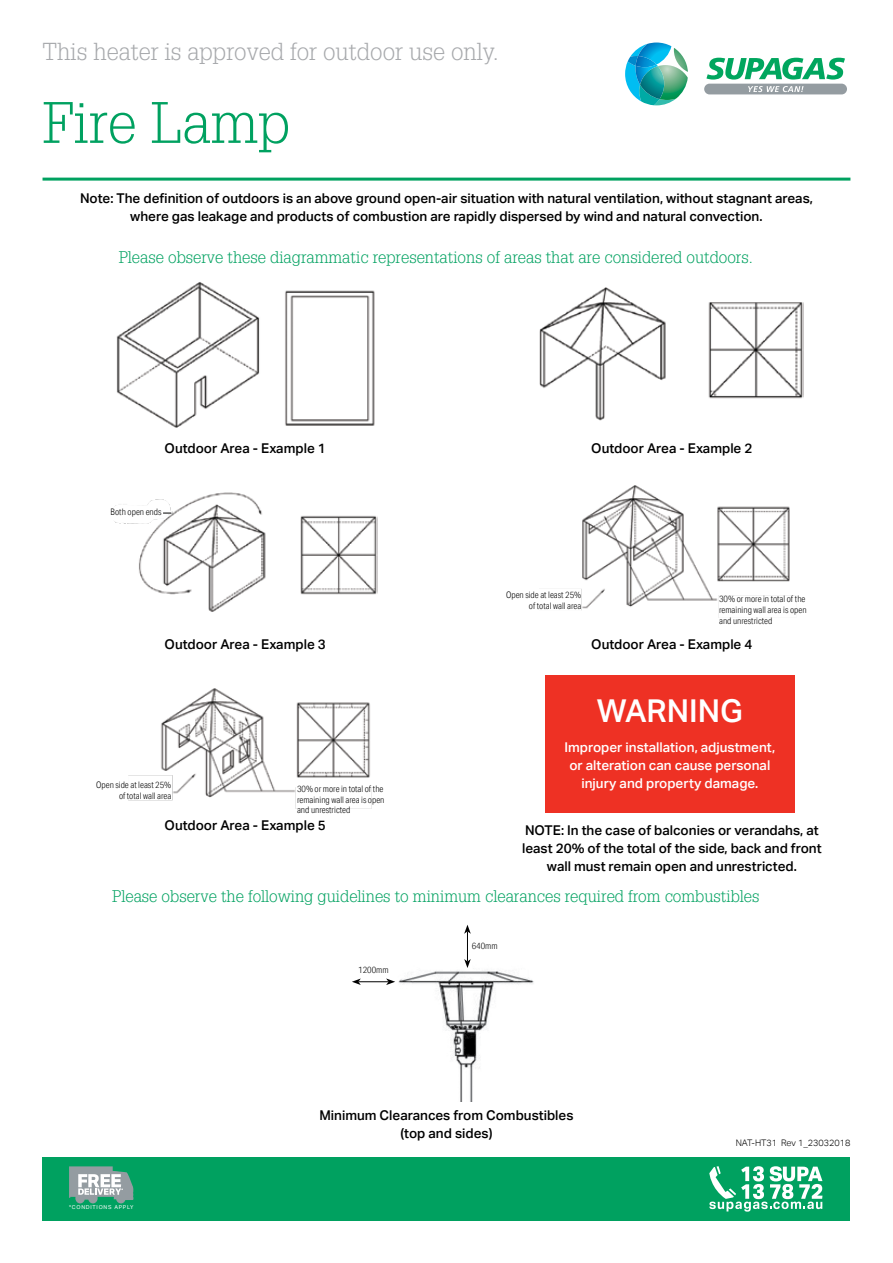
<style>
.page{position:relative;width:893px;height:1263px;background:#fff}
.page>*{position:absolute;margin:0;border:0;box-sizing:border-box;transform-origin:0 0}
.t1{font:300 57px "Glypha LT Std";color:#00a160}
.t2{font:500 31.5px "Aktiv Grotesk";color:#fff}
.t3{font:300 24px "Glypha LT Std";color:#a7a9ac}
.t4{font:300 16.5px "Glypha";color:#00a160}
.t5{font:500 13.5px/18px "Aktiv Grotesk";color:#000;text-align:center}
.t6{font:500 13.5px/18px "Aktiv Grotesk";color:#fff;text-align:center}
.t7{font:300 9px/10.8px "Aktiv Grotesk Cd";color:#000;text-align:right}
.t8{font:300 9px "Aktiv Grotesk";color:#000}
.t9{font:5.4px "Aktiv Grotesk";letter-spacing:.14em;color:#fff}
</style>
<div class="page">
<div style="left:43px;top:1157px;width:807px;height:64px;background:#00a160"></div>
<svg style="left:69px;top:1166px;width:64px;height:37px"></svg>
<svg style="left:709px;top:1166px;width:113px;height:45px"></svg>
<hr style="left:43px;top:178px;width:807px;height:3px;background:#00a160">
<div style="left:704px;top:84px;width:143px;height:10px;background:#949ca1;border-radius:5px"></div>
<svg style="left:748px;top:86px;width:56px;height:6px"></svg>
<svg style="left:706px;top:58px;width:139px;height:22px"></svg>
<svg style="left:625px;top:43px;width:63px;height:62px"></svg>
<img style="left:116px;top:282px;width:259px;height:146px">
<img style="left:540px;top:287px;width:264px;height:134px">
<img style="left:114px;top:492px;width:263px;height:120px">
<img style="left:581px;top:485px;width:215px;height:133px">
<img style="left:128px;top:688px;width:244px;height:121px">
<div style="left:545px;top:675px;width:250px;height:138px;background:#ee3124"></div>
<img style="left:398px;top:971px;width:136px;height:130px">
<hr style="left:358px;top:981px;width:30px;height:1px;background:#000">
<svg style="left:352px;top:978px;width:9px;height:7px"></svg>
<svg style="left:386px;top:978px;width:9px;height:7px"></svg>
<hr style="left:467px;top:931px;width:1px;height:30px;background:#000">
<svg style="left:464px;top:959px;width:7px;height:9px"></svg>
<svg style="left:464px;top:925px;width:7px;height:9px"></svg>
<h3 class="t3" style="left:43px;top:38px;width:458px">This heater is approved for outdoor use only.</h3>
<h1 class="t1" style="left:43px;top:90px;width:249px">Fire Lamp</h1>
<p class="t5" style="left:80px;top:190px;width:734px">Note: The definition of outdoors is an above ground open-air situation with natural ventilation, without stagnant areas, where gas leakage and products of combustion are rapidly dispersed by wind and natural convection.</p>
<p class="t4" style="left:119px;top:247px;width:636px">Please observe these diagrammatic representations of areas that are considered outdoors.</p>
<p class="t5" style="left:165px;top:439px;width:163px">Outdoor Area - Example 1</p>
<p class="t5" style="left:591px;top:439px;width:163px">Outdoor Area - Example 2</p>
<p class="t7" style="left:111px;top:506px;width:52px">Both open ends</p>
<p class="t7" style="left:506px;top:589px;width:77px">Open side at least 25% of total wall area</p>
<p class="t7" style="left:719px;top:593px;width:89px;text-align:justify">30% or more in total of the remaining wall area is open and unrestricted</p>
<p class="t5" style="left:165px;top:636px;width:163px">Outdoor Area - Example 3</p>
<p class="t5" style="left:591px;top:636px;width:163px">Outdoor Area - Example 4</p>
<p class="t7" style="left:96px;top:779px;width:77px">Open side at least 25% of total wall area</p>
<p class="t7" style="left:297px;top:783px;width:89px;text-align:justify">30% or more in total of the remaining wall area is open and unrestricted</p>
<p class="t5" style="left:165px;top:816px;width:163px">Outdoor Area - Example 5</p>
<h2 class="t2" style="left:597px;top:692px;width:148px">WARNING</h2>
<p class="t6" style="left:564px;top:739px;width:212px">Improper installation, adjustment, or alteration can cause personal injury and property damage.</p>
<p class="t5" style="left:522px;top:821px;width:301px">NOTE: In the case of balconies or verandahs, at least 20% of the total of the side, back and front wall must remain open and unrestricted.</p>
<p class="t4" style="left:112px;top:887px;width:649px">Please observe the following guidelines to minimum clearances required from combustibles</p>
<p class="t9" style="left:69px;top:1203px;width:66px">*CONDITIONS APPLY</p>
<p class="t7" style="left:358px;top:965px;width:32px">1200mm</p>
<p class="t7" style="left:472px;top:940px;width:27px">640mm</p>
<p class="t5" style="left:319px;top:1106px;width:256px">Minimum Clearances from Combustibles (top and sides)</p>
<p class="t8" style="left:736px;top:1138px;width:116px">NAT-HT31 Rev 1_23032018</p>
</div>
